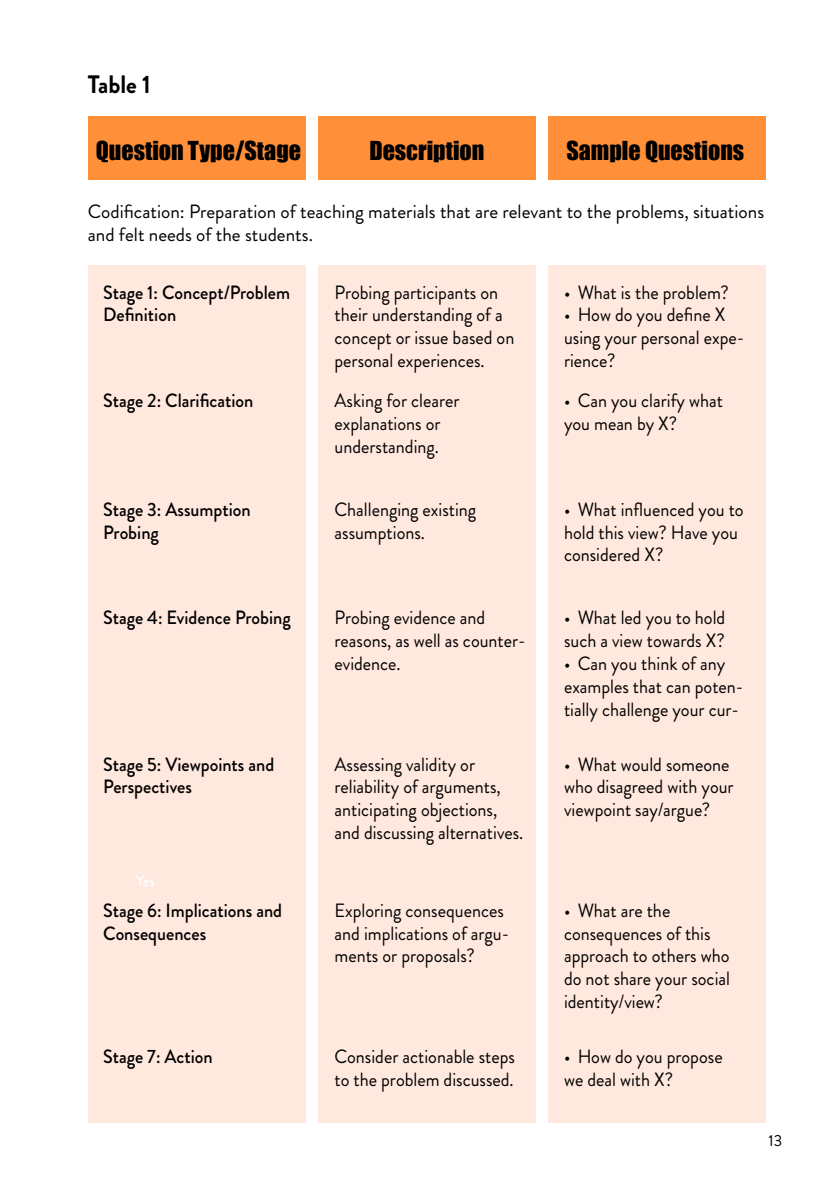
<style>
.page{position:relative;width:840px;height:1188px;background:#fff}
.page>*{position:absolute;margin:0;border:0;box-sizing:border-box;transform-origin:0 0}
.t1{font:700 25.2px "Brandon Grotesque";color:#000;scale:.95 1}
.t2{font:24px "Impact";color:#000}
.t3{font:19.2px/22.8px "Brandon Grotesque";color:#000;scale:.95 1}
.t4{font:500 19.2px/22.8px "Brandon Grotesque";color:#000;scale:.95 1}
.t5{font:19.2px/22.8px "Brandon Grotesque";color:#000}
.t6{font:16px "Brandon Grotesque";color:#000}
.t7{font:500 15.28px "Brandon Grotesque";color:#fff;scale:.95 1}
</style>
<div class="page">
<div style="left:88px;top:265px;width:218px;height:858px;background:#ffe8de"></div>
<div style="left:318px;top:265px;width:218px;height:858px;background:#ffe8de"></div>
<div style="left:548px;top:265px;width:218px;height:858px;background:#ffe8de"></div>
<div style="left:88px;top:116px;width:218px;height:64px;background:#ff8f38"></div>
<div style="left:318px;top:116px;width:218px;height:64px;background:#ff8f38"></div>
<div style="left:548px;top:116px;width:218px;height:64px;background:#ff8f38"></div>
<h1 class="t1" style="left:88px;top:67px;width:68px">Table 1</h1>
<p class="t2" style="left:96px;top:136px;width:207px">Question Type/Stage</p>
<p class="t2" style="left:369px;top:136px;width:117px">Description</p>
<p class="t2" style="left:566px;top:136px;width:179px">Sample Questions</p>
<p class="t5" style="left:88px;top:200px;width:678px">Codification: Preparation of teaching materials that are relevant to the problems, situations and felt needs of the students.</p>
<p class="t4" style="left:103px;top:281px;width:198px">Stage 1: Concept/Problem<br>Definition</p>
<p class="t3" style="left:335px;top:281px;width:191px">Probing participants on their understanding of a concept or issue based on personal experiences.</p>
<p class="t3" style="left:564px;top:281px;width:175px">• What is the problem?</p>
<p class="t3" style="left:564px;top:304px;width:191px">• How do you define X using your personal expe&shy;rience?</p>
<p class="t4" style="left:103px;top:389px;width:160px">Stage 2: Clarification</p>
<p class="t3" style="left:335px;top:389px;width:133px">Asking for clearer explanations or understanding.</p>
<p class="t3" style="left:564px;top:389px;width:169px">• Can you clarify what you mean by X?</p>
<p class="t4" style="left:103px;top:498px;width:157px">Stage 3: Assumption<br>Probing</p>
<p class="t3" style="left:335px;top:498px;width:151px">Challenging existing assumptions.</p>
<p class="t3" style="left:564px;top:498px;width:191px">• What influenced you to hold this view? Have you considered X?</p>
<p class="t4" style="left:103px;top:607px;width:199px">Stage 4: Evidence Probing</p>
<p class="t3" style="left:335px;top:607px;width:203px">Probing evidence and reasons, as well as counter&shy;evidence.</p>
<p class="t3" style="left:564px;top:607px;width:171px">• What led you to hold such a view towards X?</p>
<p class="t3" style="left:564px;top:652px;width:190px">• Can you think of any examples that can poten&shy;tially challenge your cur-</p>
<p class="t4" style="left:103px;top:753px;width:182px">Stage 5: Viewpoints and<br>Perspectives</p>
<p class="t3" style="left:335px;top:753px;width:200px">Assessing validity or reliability of arguments, anticipating objections, and discussing alternatives.</p>
<p class="t3" style="left:564px;top:753px;width:180px">• What would someone who disagreed with your viewpoint say/argue?</p>
<p class="t7" style="left:136px;top:870px;width:21px">Yes</p>
<p class="t4" style="left:103px;top:899px;width:190px">Stage 6: Implications and<br>Consequences</p>
<p class="t3" style="left:335px;top:899px;width:185px">Exploring consequences and implications of argu&shy;ments or proposals?</p>
<p class="t3" style="left:564px;top:899px;width:176px">• What are the consequences of this approach to others who do not share your social identity/view?</p>
<p class="t4" style="left:103px;top:1045px;width:117px">Stage 7: Action</p>
<p class="t3" style="left:335px;top:1045px;width:191px">Consider actionable steps to the problem discussed.</p>
<p class="t3" style="left:564px;top:1045px;width:168px">• How do you propose we deal with X?</p>
<p class="t6" style="left:769px;top:1129px;width:15px">13</p>
</div>
